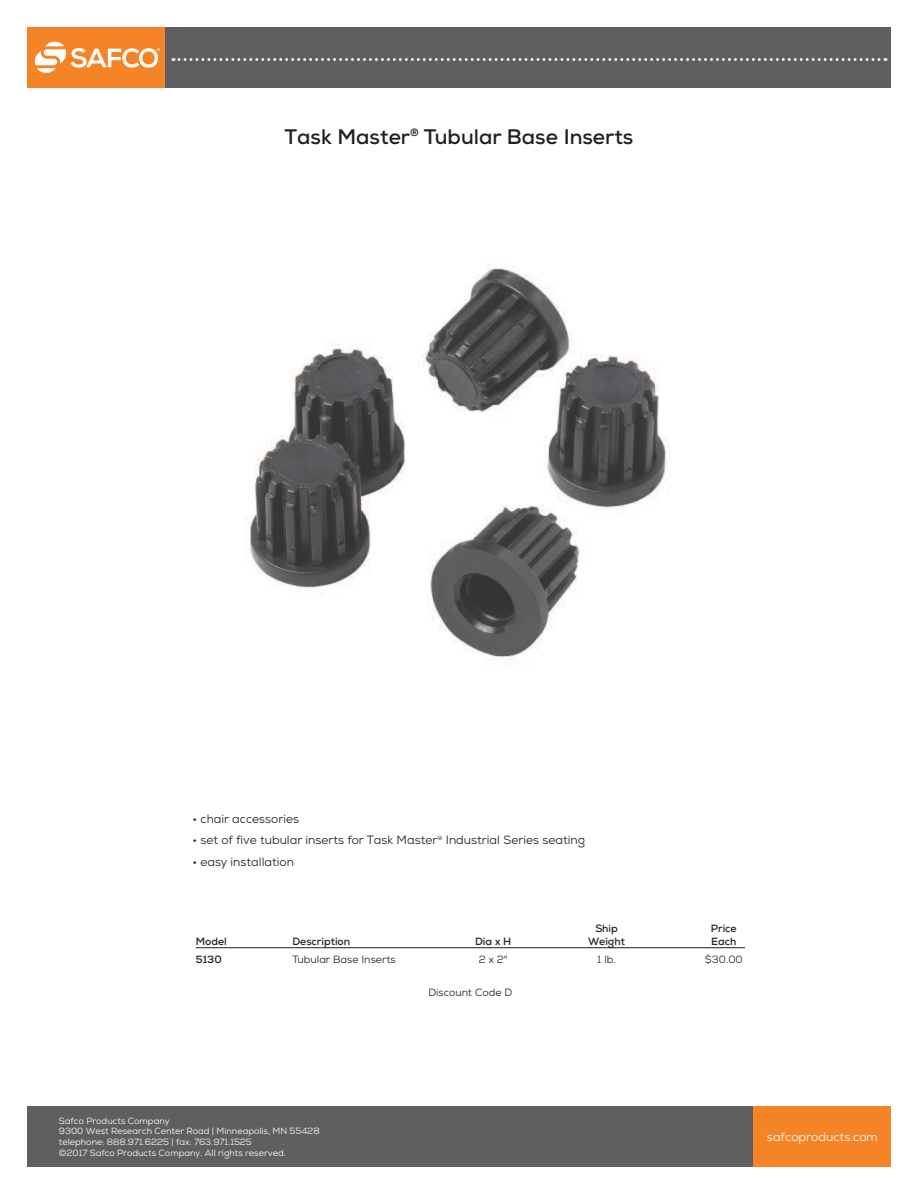
<style>
.page{position:relative;width:918px;height:1188px;background:#fff}
.page>*{position:absolute;margin:0;border:0;box-sizing:border-box;transform-origin:0 0}
.t1{font:700 21px "Nexa";color:#231f20}
.t2{font:12px "Nexa";color:#231f20}
.t3{font:12px "Nexa";color:#fff}
.t4{font:10.5px "Nexa";color:#231f20}
.t5{font:700 10.5px "Nexa";color:#231f20}
.t6{font:9px/10.8px "Nexa";color:#fff}
</style>
<div class="page">
<div style="left:27px;top:27px;width:138px;height:60px;background:#f58427"></div>
<div style="left:165px;top:27px;width:726px;height:60px;background:#5f5f62"></div>
<svg style="left:173px;top:58px;width:713px;height:3px"></svg>
<div style="left:753px;top:1106px;width:138px;height:61px;background:#f58427"></div>
<div style="left:27px;top:1106px;width:726px;height:61px;background:#5f5f62"></div>
<svg style="left:34px;top:41px;width:126px;height:32px"></svg>
<img style="left:245px;top:264px;width:425px;height:401px">
<hr style="left:196px;top:947px;width:549px;height:1px;background:#231f20">
<h1 class="t1" style="left:285px;top:129px;width:350px">Task Master<sup>®</sup> Tubular Base Inserts</h1>
<h2 class="t2" style="left:192px;top:814px;width:108px">• chair accessories</h2>
<h2 class="t2" style="left:192px;top:836px;width:394px">• set of five tubular inserts for Task Master<sup>®</sup> Industrial Series seating</h2>
<h2 class="t2" style="left:192px;top:858px;width:103px">• easy installation</h2>
<p class="t5" style="left:595px;top:925px;width:24px">Ship</p>
<p class="t5" style="left:711px;top:925px;width:27px">Price</p>
<p class="t5" style="left:196px;top:937px;width:33px">Model</p>
<p class="t5" style="left:292px;top:937px;width:59px">Description</p>
<p class="t5" style="left:475px;top:937px;width:38px">Dia x H</p>
<p class="t5" style="left:588px;top:937px;width:38px">Weight</p>
<p class="t5" style="left:711px;top:937px;width:27px">Each</p>
<p class="t5" style="left:196px;top:955px;width:27px">5130</p>
<p class="t4" style="left:292px;top:955px;width:105px">Tubular Base Inserts</p>
<p class="t4" style="left:479px;top:955px;width:31px">2x2"</p>
<p class="t4" style="left:597px;top:955px;width:20px">1 lb.</p>
<p class="t4" style="left:705px;top:955px;width:39px">$30.00</p>
<p class="t4" style="left:428px;top:988px;width:86px">Discount Code D</p>
<p class="t6" style="left:59px;top:1116px;width:262px">Safco Products Company<br>9300 West Research Center Road | Minneapolis, MN 55428 telephone: 888.971.6225 | fax: 763.971.1525<br>©2017 Safco Products Company. All rights reserved.</p>
<h2 class="t3" style="left:767px;top:1132px;width:112px">safcoproducts.com</h2>
</div>
